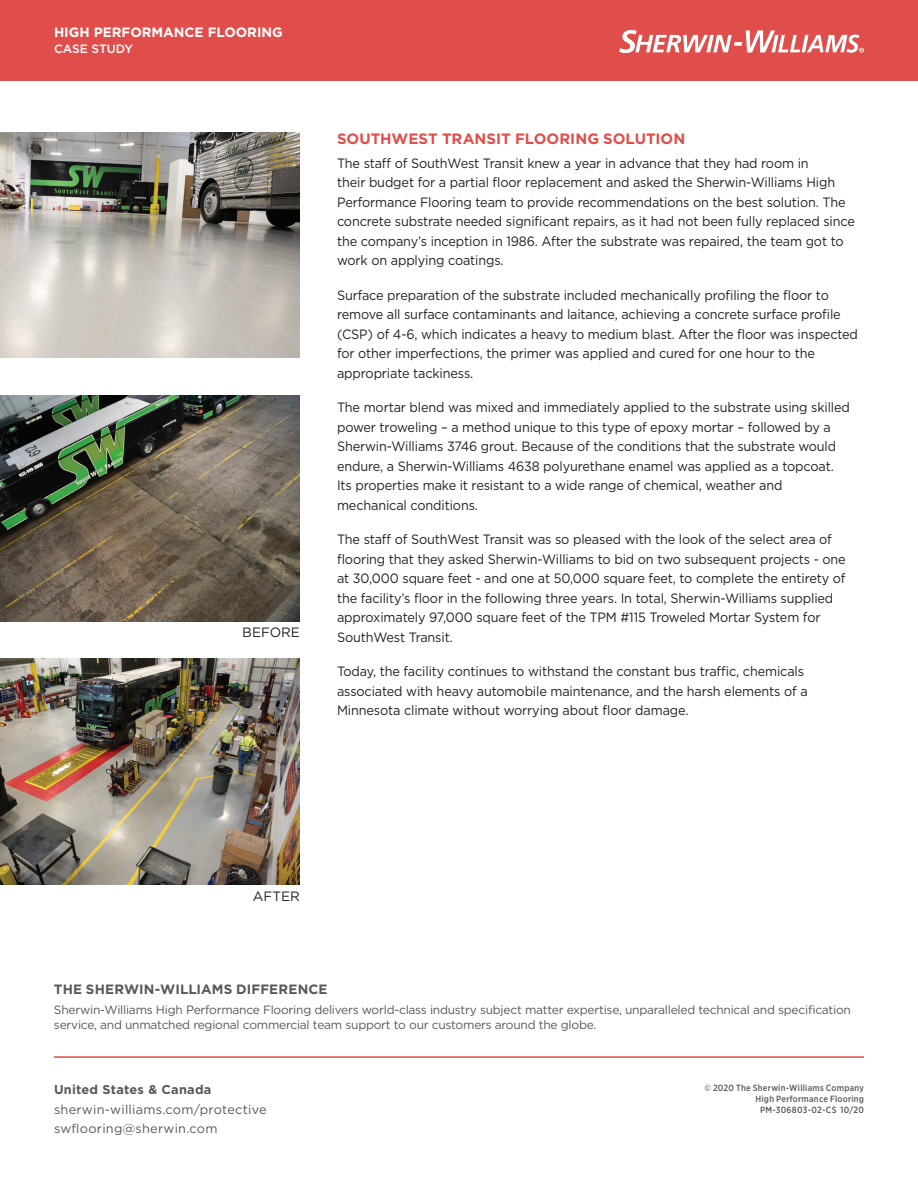
<style>
.page{position:relative;width:918px;height:1188px;background:#fff}
.page>*{position:absolute;margin:0;border:0;box-sizing:border-box;transform-origin:0 0}
.t1{font:700 15px "Gotham";color:#df4e4a}
.t2{font:13.5px/19.5px "Gotham";letter-spacing:-.01em;color:#231f20;scale:.94 1}
.t3{font:700 13.5px "Gotham";letter-spacing:.005em;color:#57585a}
.t4{font:700 13.5px "Gotham";color:#fff}
.t5{font:13.5px "Gotham";letter-spacing:-.01em;color:#231f20}
.t6{font:12.75px/19.5px "Gotham";letter-spacing:.02em;color:#57585a}
.t7{font:700 12.75px "Gotham";letter-spacing:.02em;color:#57585a}
.t8{font:12px/15px "Gotham";letter-spacing:-.02em;color:#57585a}
.t9{font:500 12px "Gotham";color:#fff}
.t10{font:500 9px/10.8px "Gotham Narrow";letter-spacing:.025em;color:#57585a;text-align:right}
</style>
<div class="page">
<img style="left:0;top:132px;width:300px;height:226px">
<img style="left:0;top:395px;width:299px;height:226px">
<img style="left:0;top:659px;width:300px;height:226px">
<hr style="left:54px;top:1056px;width:810px;height:2px;background:#df4e4a">
<div style="left:0;top:0;width:918px;height:80px;background:#df4e4a"></div>
<svg style="left:619px;top:30px;width:245px;height:23px"></svg>
<p class="t4" style="left:54px;top:23px;width:230px">HIGH PERFORMANCE FLOORING</p>
<p class="t9" style="left:54px;top:42px;width:81px">CASE STUDY</p>
<p class="t5" style="left:242px;top:624px;width:59px">BEFORE</p>
<p class="t1" style="left:337px;top:128px;width:350px">SOUTHWEST TRANSIT FLOORING SOLUTION</p>
<p class="t2" style="left:337px;top:153px;width:553px">The staff of SouthWest Transit knew a year in advance that they had room in<br>their budget for a partial floor replacement and asked the Sherwin-Williams High Performance Flooring team to provide recommendations on the best solution. The concrete substrate needed significant repairs, as it had not been fully replaced since the company’s inception in 1986. After the substrate was repaired, the team got to work on applying coatings.</p>
<p class="t2" style="left:337px;top:285px;width:556px">Surface preparation of the substrate included mechanically profiling the floor to remove all surface contaminants and laitance, achieving a concrete surface profile (CSP) of 4-6, which indicates a heavy to medium blast. After the floor was inspected for other imperfections, the primer was applied and cured for one hour to the appropriate tackiness.</p>
<p class="t2" style="left:337px;top:397px;width:547px">The mortar blend was mixed and immediately applied to the substrate using skilled power troweling – a method unique to this type of epoxy mortar – followed by a Sherwin-Williams 3746 grout. Because of the conditions that the substrate would endure, a Sherwin-Williams 4638 polyurethane enamel was applied as a topcoat.<br>Its properties make it resistant to a wide range of chemical, weather and mechanical conditions.</p>
<p class="t2" style="left:337px;top:529px;width:543px">The staff of SouthWest Transit was so pleased with the look of the select area of flooring that they asked Sherwin-Williams to bid on two subsequent projects - one at 30,000 square feet - and one at 50,000 square feet, to complete the entirety of the facility’s floor in the following three years. In total, Sherwin-Williams supplied approximately 97,000 square feet of the TPM #115 Troweled Mortar System for SouthWest Transit.</p>
<p class="t2" style="left:337px;top:661px;width:502px">Today, the facility continues to withstand the constant bus traffic, chemicals associated with heavy automobile maintenance, and the harsh elements of a<br>Minnesota climate without worrying about floor damage.</p>
<p class="t5" style="left:253px;top:887px;width:49px">AFTER</p>
<p class="t3" style="left:54px;top:981px;width:275px">THE SHERWIN-WILLIAMS DIFFERENCE</p>
<p class="t8" style="left:54px;top:1002px;width:799px">Sherwin-Williams High Performance Flooring delivers world-class industry subject matter expertise, unparalleled technical and specification service, and unmatched regional commercial team support to our customers around the globe.</p>
<p class="t7" style="left:54px;top:1081px;width:159px">United States &amp; Canada</p>
<p class="t6" style="left:54px;top:1099px;width:214px">sherwin-williams.com/protective swflooring@sherwin.com</p>
<p class="t10" style="left:705px;top:1083px;width:161px">© 2020 The Sherwin-Williams Company<br>High Performance Flooring<br>PM-306803-02-CS 10/20</p>
</div>
